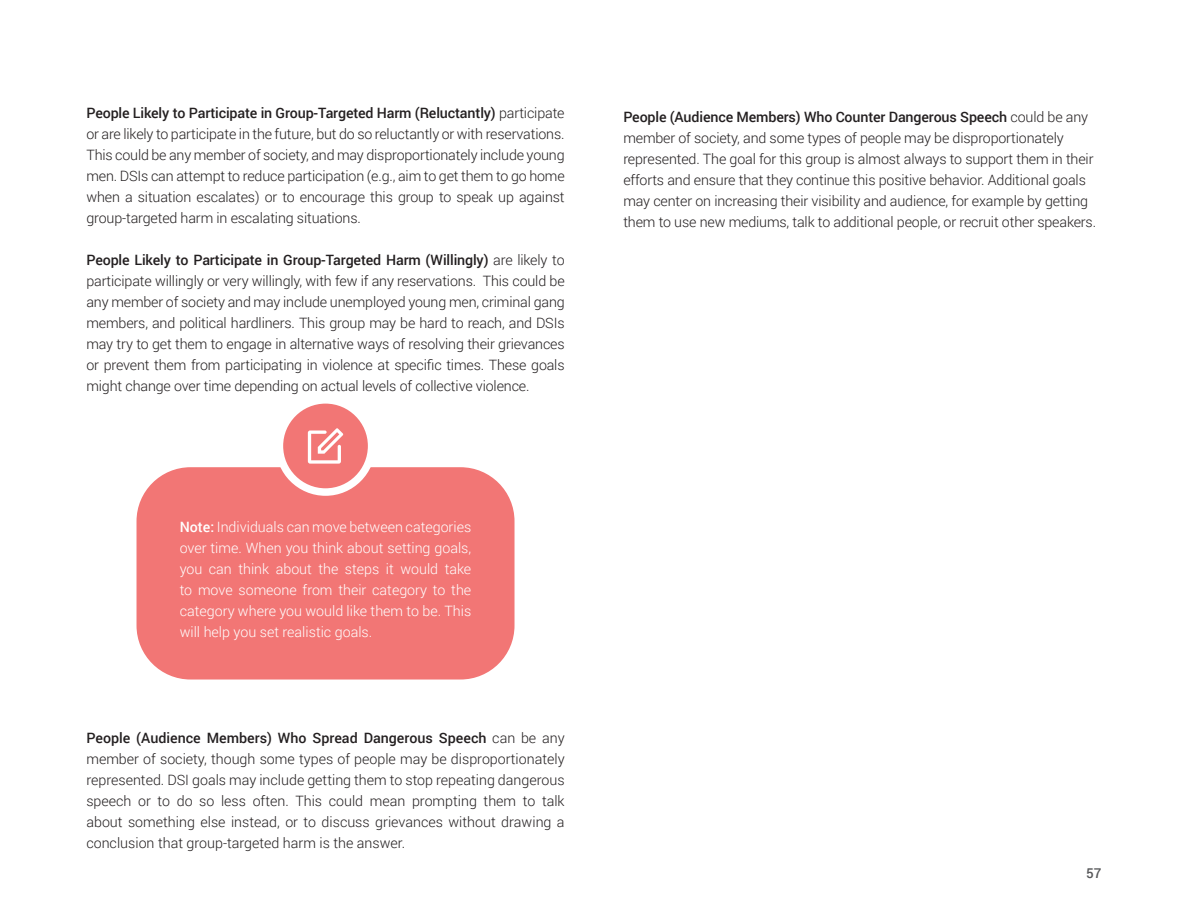
<style>
.page{position:relative;width:1188px;height:918px;background:#fff}
.page>*{position:absolute;margin:0;border:0;box-sizing:border-box;transform-origin:0 0}
.Paragraph{font:300 14.25px/21px "Roboto";letter-spacing:-.01em;color:#231f20;text-align:justify}
.Paragraph-2{font:300 14.25px/21px "Roboto";color:#fff;text-align:justify}
.t1{font:500 13.5px "Roboto";color:#57585a}
.s1{font-weight:500}
</style>
<div class="page">
<div style="left:137px;top:467px;width:378px;height:213px;background:#f27675;border-radius:54px"></div>
<div style="left:279px;top:400px;width:93px;height:92px;background:#f27675;border-radius:50%"></div>
<div style="left:276px;top:396px;width:99px;height:100px;border:8px solid #fff;border-radius:50%"></div>
<svg style="left:308px;top:428px;width:35px;height:36px"></svg>
<p class="Paragraph" style="left:86px;top:102px;width:480px"><span class="s1">People Likely to Participate in Group-Targeted Harm (Reluctantly)</span> participate or are likely to participate in the future, but do so reluctantly or with reservations.<br>This could be any member of society, and may disproportionately include young men. DSIs can attempt to reduce participation (e.g., aim to get them to go home when a situation escalates) or to encourage this group to speak up against group-targeted harm in escalating situations.</p>
<p class="Paragraph" style="left:86px;top:249px;width:480px"><span class="s1">People Likely to Participate in Group-Targeted Harm (Willingly)</span> are likely to participate willingly or very willingly, with few if any reservations. This could be any member of society and may include unemployed young men, criminal gang members, and political hardliners. This group may be hard to reach, and DSIs may try to get them to engage in alternative ways of resolving their grievances or prevent them from participating in violence at specific times. These goals might change over time depending on actual levels of collective violence.</p>
<p class="Paragraph-2" style="left:180px;top:516px;width:293px"><span class="s1">Note:</span> Individuals can move between categories over time. When you think about setting goals, you can think about the steps it would take to move someone from their category to the category where you would like them to be. This will help you set realistic goals.</p>
<p class="Paragraph" style="left:86px;top:727px;width:480px"><span class="s1">People (Audience Members) Who Spread Dangerous Speech</span> can be any member of society, though some types of people may be disproportionately represented. DSI goals may include getting them to stop repeating dangerous speech or to do so less often. This could mean prompting them to talk about something else instead, or to discuss grievances without drawing a conclusion that group-targeted harm is the answer.</p>
<p class="Paragraph" style="left:623px;top:106px;width:474px;text-align:left"><span class="s1">People (Audience Members) Who Counter Dangerous Speech</span> could be any member of society, and some types of people may be disproportionately represented. The goal for this group is almost always to support them in their efforts and ensure that they continue this positive behavior. Additional goals may center on increasing their visibility and audience, for example by getting them to use new mediums, talk to additional people, or recruit other speakers.</p>
<p class="t1" style="left:1086px;top:863px;width:17px">57</p>
</div>
